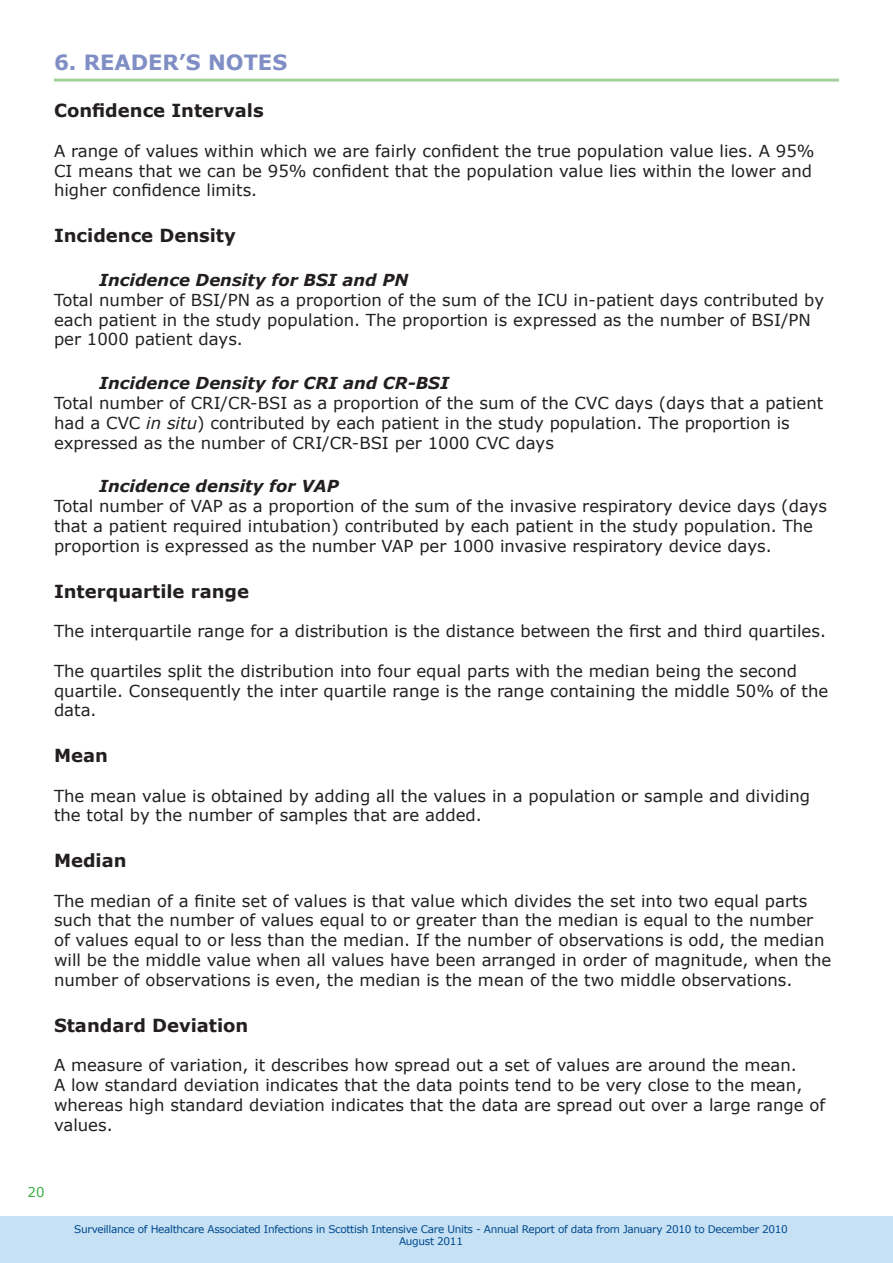
<style>
.page{position:relative;width:893px;height:1263px;background:#fff}
.page>*{position:absolute;margin:0;border:0;box-sizing:border-box;transform-origin:0 0}
.t1{font:700 21px "Verdana";color:#7f8ec4}
.t2{font:700 18px "Verdana";color:#231f20}
.t3{font:16.5px/19.8px "Verdana";color:#231f20}
.t4{font:italic 700 16.5px "Verdana";color:#231f20}
.t5{font:13.5px "Verdana";color:#40ae49}
.t6{font:10.5px/12.6px "Verdana";letter-spacing:-.03em;color:#004a8d;text-align:center}
.s1{font-style:italic}
</style>
<div class="page">
<div style="left:0;top:1216px;width:893px;height:47px;background:#c6e0f4"></div>
<hr style="left:54px;top:79px;width:785px;height:3px;background:#a3cf9a">
<p class="t1" style="left:54px;top:49px;width:63px">6. Reader</p>
<p class="t1" style="left:179px;top:49px;width:63px">’s Notes</p>
<p class="t2" style="left:54px;top:99px;width:211px">Confidence Intervals</p>
<p class="t3" style="left:54px;top:140px;width:762px">A range of values within which we are fairly confident the true population value lies. A 95%<br>CI means that we can be 95% confident that the population value lies within the lower and higher confidence limits.</p>
<p class="t2" style="left:54px;top:224px;width:183px">Incidence Density</p>
<p class="t4" style="left:99px;top:269px;width:311px">Incidence Density for BSI and PN</p>
<p class="t3" style="left:54px;top:289px;width:772px">Total number of BSI/PN as a proportion of the sum of the ICU in-patient days contributed by each patient in the study population. The proportion is expressed as the number of BSI/PN per 1000 patient days.</p>
<p class="t4" style="left:99px;top:373px;width:352px">Incidence Density for CRI and CR-BSI</p>
<p class="t3" style="left:54px;top:392px;width:771px">Total number of CRI/CR-BSI as a proportion of the sum of the CVC days (days that a patient had a CVC <span class="s1">in situ</span>) contributed by each patient in the study population. The proportion is expressed as the number of CRI/CR-BSI per 1000 CVC days</p>
<p class="t4" style="left:99px;top:476px;width:241px">Incidence density for VAP</p>
<p class="t3" style="left:54px;top:496px;width:775px">Total number of VAP as a proportion of the sum of the invasive respiratory device days (days that a patient required intubation) contributed by each patient in the study population. The proportion is expressed as the number VAP per 1000 invasive respiratory device days.</p>
<p class="t2" style="left:54px;top:579px;width:197px">Interquartile range</p>
<p class="t3" style="left:54px;top:621px;width:773px">The interquartile range for a distribution is the distance between the first and third quartiles.</p>
<p class="t3" style="left:54px;top:660px;width:776px">The quartiles split the distribution into four equal parts with the median being the second quartile. Consequently the inter quartile range is the range containing the middle 50% of the data.</p>
<p class="t2" style="left:54px;top:744px;width:55px">Mean</p>
<p class="t3" style="left:54px;top:785px;width:758px">The mean value is obtained by adding all the values in a population or sample and dividing the total by the number of samples that are added.</p>
<p class="t2" style="left:54px;top:849px;width:74px">Median</p>
<p class="t3" style="left:54px;top:890px;width:779px">The median of a finite set of values is that value which divides the set into two equal parts such that the number of values equal to or greater than the median is equal to the number of values equal to or less than the median. If the number of observations is odd, the median will be the middle value when all values have been arranged in order of magnitude, when the number of observations is even, the median is the mean of the two middle observations.</p>
<p class="t2" style="left:54px;top:1013px;width:196px">Standard Deviation</p>
<p class="t3" style="left:54px;top:1055px;width:773px">A measure of variation, it describes how spread out a set of values are around the mean.<br>A low standard deviation indicates that the data points tend to be very close to the mean, whereas high standard deviation indicates that the data are spread out over a large range of values.</p>
<p class="t5" style="left:27px;top:1183px;width:19px">20</p>
<p class="t6" style="left:74px;top:1222px;width:715px">Surveillance of Healthcare Associated Infections in Scottish Intensive Care Units - Annual Report of data from January 2010 to December 2010<br>August 2011</p>
</div>
